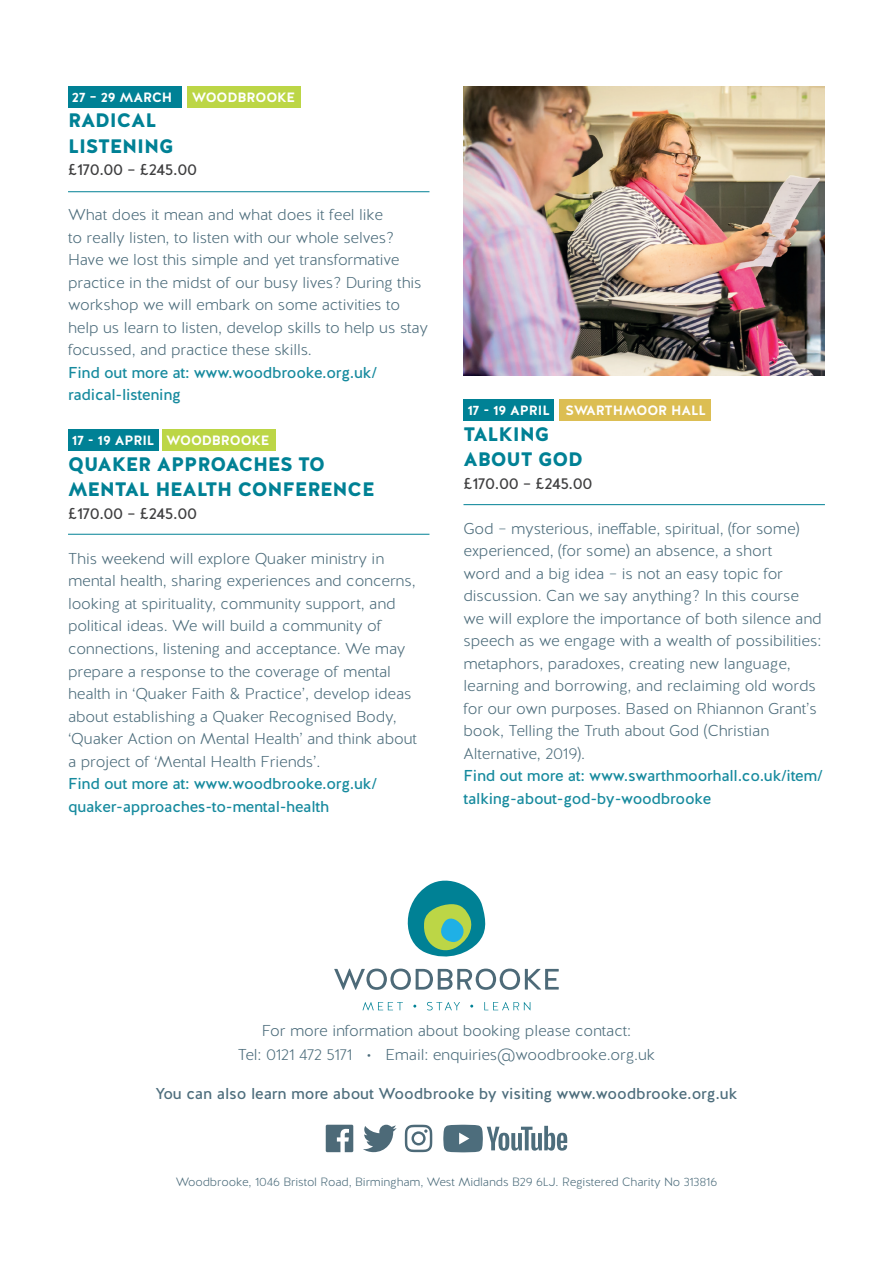
<style>
.page{position:relative;width:893px;height:1263px;background:#fff}
.page>*{position:absolute;margin:0;border:0;box-sizing:border-box;transform-origin:0 0}
.t1{font:900 19.5px/25.5px "Halis R";letter-spacing:-.01em;color:#008195}
.t2{font:300 15.75px/22.5px "Halis R";letter-spacing:-.01em;color:#4d6d7c}
.t3{font:15.75px/22.5px "Halis R";letter-spacing:-.02em;color:#168a9e}
.t4{font:15.75px "Halis R";letter-spacing:-.01em;color:#4d6d7c}
.t5{font:15.75px "Halis R";letter-spacing:-.025em;color:#3e3e3f}
.t6{font:700 13.5px "Halis R";letter-spacing:-.01em;color:#fff}
.t7{font:300 12px "Halis R";letter-spacing:-.01em;color:#4d6d7c}
</style>
<div class="page">
<div style="left:68px;top:429px;width:91px;height:21px;background:#008195"></div>
<div style="left:162px;top:429px;width:113px;height:21px;background:#bcd646"></div>
<div style="left:463px;top:400px;width:91px;height:21px;background:#008195"></div>
<div style="left:560px;top:400px;width:151px;height:21px;background:#dcbe53"></div>
<div style="left:68px;top:86px;width:113px;height:21px;background:#008195"></div>
<div style="left:187px;top:86px;width:113px;height:21px;background:#bcd646"></div>
<svg style="left:407px;top:880px;width:79px;height:77px"></svg>
<svg style="left:363px;top:1002px;width:40px;height:8px"></svg>
<svg style="left:427px;top:1002px;width:33px;height:8px"></svg>
<svg style="left:484px;top:1002px;width:46px;height:8px"></svg>
<svg style="left:334px;top:968px;width:225px;height:22px"></svg>
<hr style="left:68px;top:191px;width:361px;height:1px;background:#008195">
<hr style="left:68px;top:534px;width:361px;height:1px;background:#008195">
<img style="left:463px;top:86px;width:362px;height:290px">
<hr style="left:463px;top:504px;width:362px;height:1px;background:#008195">
<svg style="left:405px;top:1125px;width:27px;height:27px"></svg>
<svg style="left:363px;top:1125px;width:34px;height:27px"></svg>
<svg style="left:326px;top:1125px;width:27px;height:27px"></svg>
<svg style="left:443px;top:1125px;width:124px;height:27px"></svg>
<p class="t6" style="left:72px;top:88px;width:102px">27 – 29 MARCH</p>
<p class="t6" style="left:192px;top:88px;width:105px">WOODBROOKE</p>
<p class="t1" style="left:68px;top:108px;width:107px">RADICAL<br>LISTENING</p>
<p class="t5" style="left:68px;top:160px;width:131px">£170.00 – £245.00</p>
<p class="t2" style="left:68px;top:204px;width:362px">What does it mean and what does it feel like<br>to really listen, to listen with our whole selves?<br>Have we lost this simple and yet transformative practice in the midst of our busy lives? During this workshop we will embark on some activities to help us learn to listen, develop skills to help us stay focussed, and practice these skills.</p>
<p class="t3" style="left:68px;top:362px;width:311px">Find out more at: www.woodbrooke.org.uk/ radical-listening</p>
<p class="t6" style="left:72px;top:432px;width:199px">17 - 19 APRIL WOODBROOKE</p>
<p class="t1" style="left:68px;top:452px;width:308px">QUAKER APPROACHES TO<br>MENTAL HEALTH CONFERENCE</p>
<p class="t5" style="left:68px;top:503px;width:131px">£170.00 – £245.00</p>
<p class="t2" style="left:68px;top:548px;width:351px">This weekend will explore Quaker ministry in mental health, sharing experiences and concerns, looking at spirituality, community support, and political ideas. We will build a community of connections, listening and acceptance. We may prepare a response to the coverage of mental health in ‘Quaker Faith &amp; Practice’, develop ideas about establishing a Quaker Recognised Body, ‘Quaker Action on Mental Health’ and think about a project of ‘Mental Health Friends’.</p>
<p class="t3" style="left:68px;top:773px;width:311px">Find out more at: www.woodbrooke.org.uk/ quaker-approaches-to-mental-health</p>
<p class="t6" style="left:467px;top:402px;width:240px">17 - 19 APRIL SWARTHMOOR HALL</p>
<p class="t1" style="left:463px;top:422px;width:121px">TALKING<br>ABOUT GOD</p>
<p class="t5" style="left:463px;top:473px;width:131px">£170.00 – £245.00</p>
<p class="t2" style="left:463px;top:517px;width:360px">God – mysterious, ineffable, spiritual, (for some) experienced, (for some) an absence, a short<br>word and a big idea – is not an easy topic for discussion. Can we say anything? In this course we will explore the importance of both silence and speech as we engage with a wealth of possibilities: metaphors, paradoxes, creating new language, learning and borrowing, and reclaiming old words for our own purposes. Based on Rhiannon Grant’s book, Telling the Truth about God (Christian Alternative, 2019).</p>
<p class="t3" style="left:463px;top:765px;width:361px">Find out more at: www.swarthmoorhall.co.uk/item/ talking-about-god-by-woodbrooke</p>
<p class="t2" style="left:238px;top:1019px;width:419px;line-height:24px;text-align:center">For more information about booking please contact:<br>Tel: 0121 472 5171 • Email: enquiries@woodbrooke.org.uk</p>
<p class="t4" style="left:155px;top:1084px;width:584px">You can also learn more about Woodbrooke by visiting www.woodbrooke.org.uk</p>
<p class="t7" style="left:176px;top:1174px;width:543px">Woodbrooke, 1046 Bristol Road, Birmingham, West Midlands B29 6LJ. Registered Charity No 313816</p>
</div>
